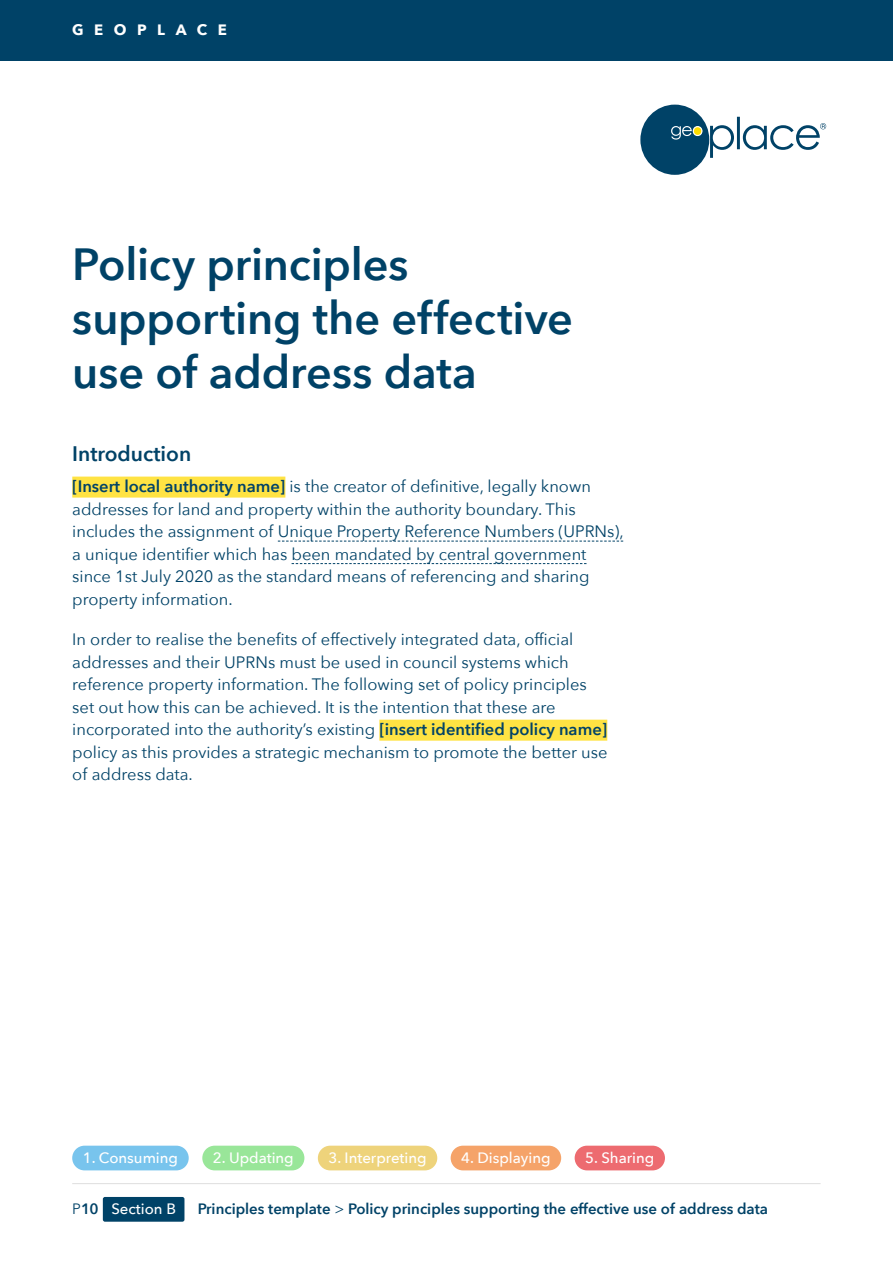
<style>
.page{position:relative;width:893px;height:1263px;background:#fff}
.page>*{position:absolute;margin:0;border:0;box-sizing:border-box;transform-origin:0 0}
.Section_Heads{font:600 45px/54px "Avenir Next";letter-spacing:-.005em;color:#004267}
.t1{font:600 21px "Avenir Next";color:#004267}
.Body{font:16.5px/22.5px "Avenir Next";color:#004267}
.Running_Head{font:600 15px "Avenir Next";color:#004267}
.Section_Tag{font:500 15px "Avenir Next";color:#fff}
.Running_Head-2{font:700 15px "Avenir Next";letter-spacing:.7em;color:#fff}
.s1{font-weight:600}
.s2{font-weight:400}
</style>
<div class="page">
<div style="left:72px;top:477px;width:213px;height:21px;background:#ffe343"></div>
<svg style="left:278px;top:541px;width:345px;height:1px"></svg>
<svg style="left:292px;top:563px;width:294px;height:1px"></svg>
<div style="left:379px;top:720px;width:228px;height:21px;background:#ffe343"></div>
<div style="left:0;top:0;width:893px;height:60px;background:#004267"></div>
<div style="left:640px;top:105px;width:69px;height:70px;background:#004267;border-radius:50%"></div>
<svg style="left:671px;top:126px;width:31px;height:14px"></svg>
<svg style="left:710px;top:117px;width:116px;height:41px"></svg>
<div style="left:103px;top:1197px;width:81px;height:25px;background:#004267;border-radius:2px"></div>
<hr style="left:72px;top:1183px;width:749px;height:1px;background:#dedede">
<div style="left:72px;top:1146px;width:117px;height:24px;background:#78c4ed;border-radius:12px"></div>
<div style="left:318px;top:1146px;width:119px;height:24px;background:#eed37b;border-radius:12px"></div>
<div style="left:451px;top:1146px;width:110px;height:24px;background:#f5a369;border-radius:12px"></div>
<div style="left:575px;top:1146px;width:90px;height:24px;background:#ed6b70;border-radius:12px"></div>
<div style="left:202px;top:1146px;width:102px;height:24px;background:#99e699;border-radius:12px"></div>
<p class="Running_Head-2" style="left:72px;top:17px;width:156px">GEOPLACE</p>
<p class="Section_Heads" style="left:72px;top:236px;width:502px">Policy principles supporting the effective use of address data</p>
<h2 class="t1" style="left:72px;top:436px;width:120px">Introduction</h2>
<p class="Body" style="left:72px;top:475px;width:553px"><span class="s1">[Insert local authority name]</span> is the creator of definitive, legally known addresses for land and property within the authority boundary. This includes the assignment of Unique Property Reference Numbers (UPRNs), a unique identifier which has been mandated by central government since 1st July 2020 as the standard means of referencing and sharing property information.</p>
<p class="Body" style="left:72px;top:628px;width:537px">In order to realise the benefits of effectively integrated data, official addresses and their UPRNs must be used in council systems which reference property information. The following set of policy principles set out how this can be achieved. It is the intention that these are incorporated into the authority’s existing <span class="s1">[insert identified policy name] </span>policy as this provides a strategic mechanism to promote the better use of address data.</p>
<p class="Section_Tag" style="left:83px;top:1145px;width:97px">1. Consuming</p>
<p class="Section_Tag" style="left:213px;top:1145px;width:82px">2. Updating</p>
<p class="Section_Tag" style="left:328px;top:1145px;width:100px">3. Interpreting</p>
<p class="Section_Tag" style="left:461px;top:1145px;width:91px">4. Displaying</p>
<p class="Section_Tag" style="left:585px;top:1145px;width:71px">5. Sharing</p>
<p class="Running_Head" style="left:72px;top:1196px;width:28px"><span class="s2">P</span>10</p>
<p class="Section_Tag" style="left:111px;top:1196px;width:66px">Section B</p>
<p class="Running_Head" style="left:198px;top:1196px;width:572px">Principles template <span class="s2">&gt;</span> Policy principles supporting the effective use of address data</p>
</div>
